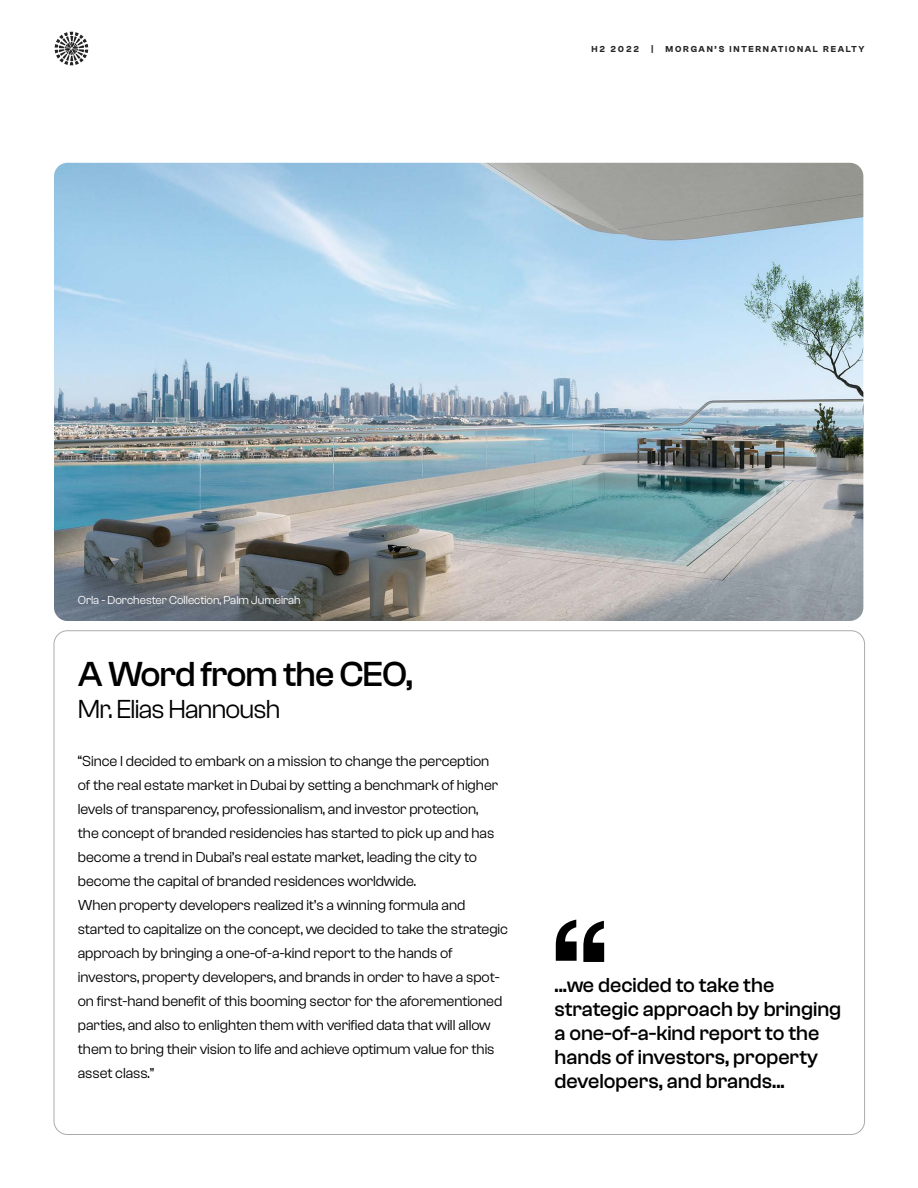
<style>
.page{position:relative;width:918px;height:1188px;background:#fff}
.page>*{position:absolute;margin:0;border:0;box-sizing:border-box;transform-origin:0 0}
.t1{font:700 150px "Helvetica";color:#000}
.t2{font:500 36px "Clash Grotesk";letter-spacing:-.03em;color:#000}
.t3{font:27px "Clash Grotesk";letter-spacing:-.025em;color:#000}
.t4{font:500 21px/24px "Clash Grotesk";letter-spacing:-.005em;color:#000}
.t5{font:15px/24px "Clash Grotesk";letter-spacing:-.005em;color:#000}
.t6{font:12px "Clash Grotesk";letter-spacing:-.005em;color:#fff}
.t7{font:600 9px "Clash Grotesk";letter-spacing:.19em;color:#242424}
</style>
<div class="page">
<svg style="left:55px;top:32px;width:33px;height:33px"></svg>
<img style="left:54px;top:163px;width:809px;height:458px">
<p class="t7" style="left:592px;top:44px;width:49px">H2 2022</p>
<p class="t7" style="left:652px;top:44px;width:3px">|</p>
<p class="t7" style="left:666px;top:44px;width:200px">MORGAN’S INTERNATIONAL REALTY</p>
<p class="t6" style="left:78px;top:593px;width:224px">Orla - Dorchester Collection, Palm Jumeirah</p>
<h2 class="t2" style="left:78px;top:654px;width:337px">A Word from the CEO,</h2>
<h3 class="t3" style="left:78px;top:694px;width:204px">Mr. Elias Hannoush</h3>
<p class="t5" style="left:78px;top:749px;width:432px">“Since I decided to embark on a mission to change the perception<br>of the real estate market in Dubai by setting a benchmark of higher levels of transparency, professionalism, and investor protection,<br>the concept of branded residencies has started to pick up and has become a trend in Dubai’s real estate market, leading the city to become the capital of branded residences worldwide.<br>When property developers realized it’s a winning formula and started to capitalize on the concept, we decided to take the strategic approach by bringing a one-of-a-kind report to the hands of investors, property developers, and brands in order to have a spot&shy;on first-hand benefit of this booming sector for the aforementioned parties, and also to enlighten them with verified data that will allow them to bring their vision to life and achieve optimum value for this asset class.”</p>
<h1 class="t1" style="left:546px;top:885px;width:71px">‘‘</h1>
<h3 class="t4" style="left:555px;top:973px;width:288px">...we decided to take the strategic approach by bringing a one-of-a-kind report to the hands of investors, property developers, and brands...</h3>
</div>
